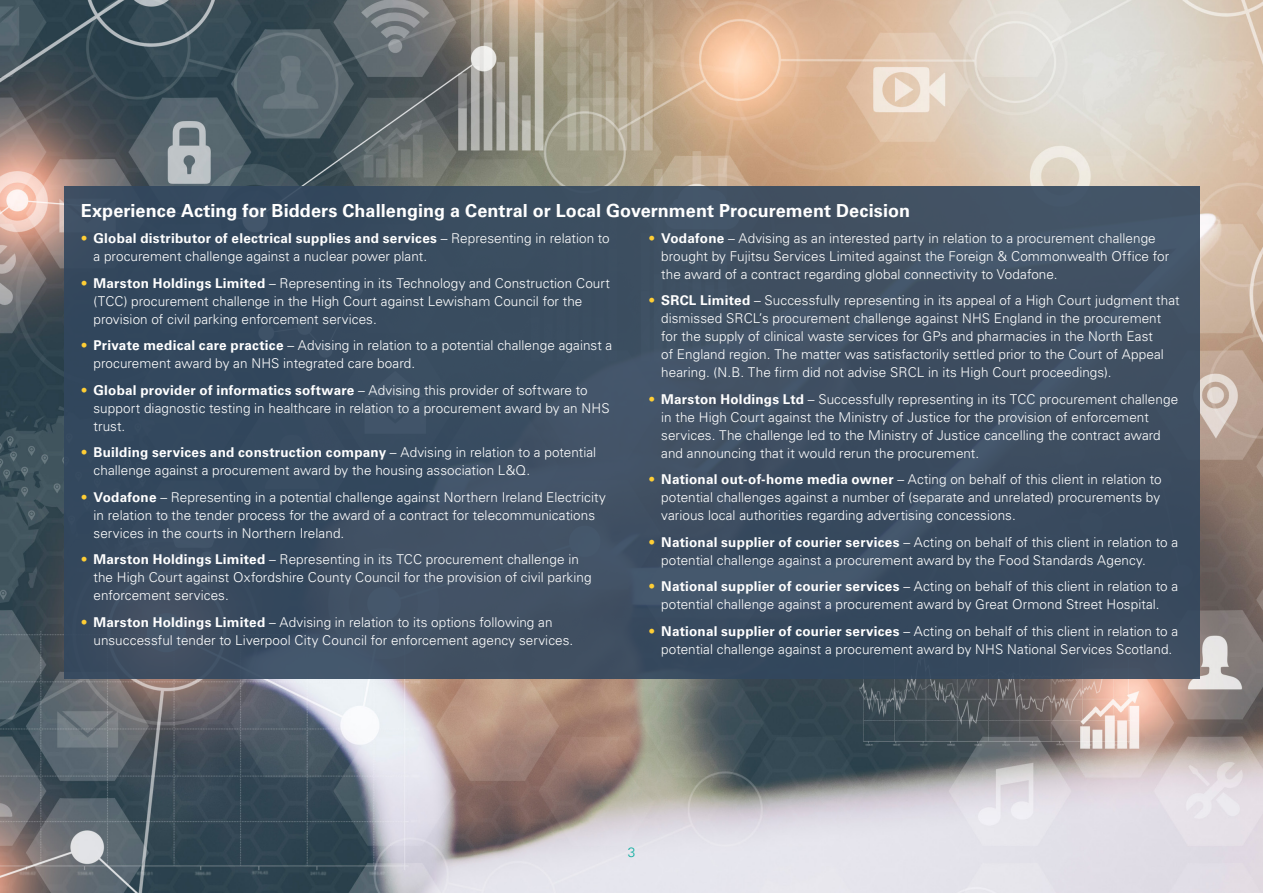
<style>
.page{position:relative;width:1263px;height:893px;background:#fff}
.page>*{position:absolute;margin:0;border:0;box-sizing:border-box;transform-origin:0 0}
.t1{font:700 18px "Univers LTCYR 65";letter-spacing:.005em;color:#fff}
.t2{font:300 13.5px/18px "Univers LTCYR 45";letter-spacing:.005em;color:#fff}
.t3{font:700 13.5px "Univers LTCYR 65";letter-spacing:.02em;color:#fff}
.t4{font:300 13.5px "Univers LTCYR 45";color:#0aad9f}
.s1{font-family:"Univers LTCYR 45";font-weight:300;color:#ffce35}
.s2{font-family:"Univers LTCYR 45";font-weight:300}
.s3{color:#ffce35}
.s4{font-family:"Univers LTCYR 65";font-weight:700}
</style>
<div class="page">
<img style="left:0;top:0;width:1263px;height:893px">
<div style="left:64px;top:187px;width:1135px;height:492px;background:#3b4d60"></div>
<h1 class="t1" style="left:81px;top:198px;width:831px">Experience Acting for Bidders Challenging a Central or Local Government Procurement Decision</h1>
<p class="t3" style="left:81px;top:229px;width:530px"><span class="s1">•</span> Global distributor of electrical supplies and services <span class="s2">– Representing in relation to</span></p>
<p class="t2" style="left:94px;top:247px;width:335px">a procurement challenge against a nuclear power plant.</p>
<p class="t2" style="left:94px;top:273px;width:518px;text-indent:-13px"><span class="s3">•</span> <span class="s4">Marston Holdings Limited</span> – Representing in its Technology and Construction Court (TCC) procurement challenge in the High Court against Lewisham Council for the provision of civil parking enforcement services.</p>
<p class="t2" style="left:94px;top:336px;width:520px;text-indent:-13px"><span class="s3">•</span> <span class="s4">Private medical care practice</span> – Advising in relation to a potential challenge against a procurement award by an NHS integrated care board.</p>
<p class="t3" style="left:81px;top:380px;width:508px"><span class="s1">•</span> Global provider of informatics software <span class="s2">– Advising this provider of software to</span></p>
<p class="t2" style="left:94px;top:398px;width:518px">support diagnostic testing in healthcare in relation to a procurement award by an NHS trust.</p>
<p class="t3" style="left:81px;top:443px;width:517px"><span class="s1">•</span> Building services and construction company <span class="s2">– Advising in relation to a potential</span></p>
<p class="t2" style="left:94px;top:461px;width:438px">challenge against a procurement award by the housing association L&amp;Q.</p>
<p class="t2" style="left:94px;top:487px;width:514px;text-indent:-13px"><span class="s3">•</span> <span class="s4">Vodafone</span> – Representing in a potential challenge against Northern Ireland Electricity in relation to the tender process for the award of a contract for telecommunications services in the courts in Northern Ireland.</p>
<p class="t2" style="left:94px;top:550px;width:499px;text-indent:-13px"><span class="s3">•</span> <span class="s4">Marston Holdings Limited</span> – Representing in its TCC procurement challenge in the High Court against Oxfordshire County Council for the provision of civil parking enforcement services.</p>
<p class="t2" style="left:94px;top:612px;width:481px;text-indent:-13px"><span class="s3">•</span> <span class="s4">Marston Holdings Limited</span> – Advising in relation to its options following an unsuccessful tender to Liverpool City Council for enforcement agency services.</p>
<p class="t2" style="left:661px;top:229px;width:509px;text-indent:-13px"><span class="s3">•</span> <span class="s4">Vodafone</span> – Advising as an interested party in relation to a procurement challenge brought by Fujitsu Services Limited against the Foreign &amp; Commonwealth Office for the award of a contract regarding global connectivity to Vodafone.</p>
<p class="t2" style="left:661px;top:291px;width:520px;text-indent:-13px"><span class="s3">•</span> <span class="s4">SRCL Limited</span> – Successfully representing in its appeal of a High Court judgment that dismissed SRCL’s procurement challenge against NHS England in the procurement for the supply of clinical waste services for GPs and pharmacies in the North East<br>of England region. The matter was satisfactorily settled prior to the Court of Appeal hearing. (N.B. The firm did not advise SRCL in its High Court proceedings).</p>
<p class="t2" style="left:661px;top:390px;width:518px;text-indent:-13px"><span class="s3">•</span> <span class="s4">Marston Holdings Ltd</span> – Successfully representing in its TCC procurement challenge in the High Court against the Ministry of Justice for the provision of enforcement services. The challenge led to the Ministry of Justice cancelling the contract award and announcing that it would rerun the procurement.</p>
<p class="t2" style="left:661px;top:470px;width:502px;text-indent:-13px"><span class="s3">•</span> <span class="s4">National out-of-home media owner</span> – Acting on behalf of this client in relation to potential challenges against a number of (separate and unrelated) procurements by various local authorities regarding advertising concessions.</p>
<p class="t2" style="left:661px;top:533px;width:518px;text-indent:-13px"><span class="s3">•</span> <span class="s4">National supplier of courier services</span> – Acting on behalf of this client in relation to a potential challenge against a procurement award by the Food Standards Agency.</p>
<p class="t2" style="left:648px;top:577px;width:531px;text-align:center"><span class="s3">•</span> <span class="s4">National supplier of courier services</span> – Acting on behalf of this client in relation to a potential challenge against a procurement award by Great Ormond Street Hospital.</p>
<p class="t2" style="left:648px;top:622px;width:531px;text-align:center"><span class="s3">•</span> <span class="s4">National supplier of courier services</span> – Acting on behalf of this client in relation to a potential challenge against a procurement award by NHS National Services Scotland.</p>
<p class="t4" style="left:628px;top:843px;width:9px">3</p>
</div>
